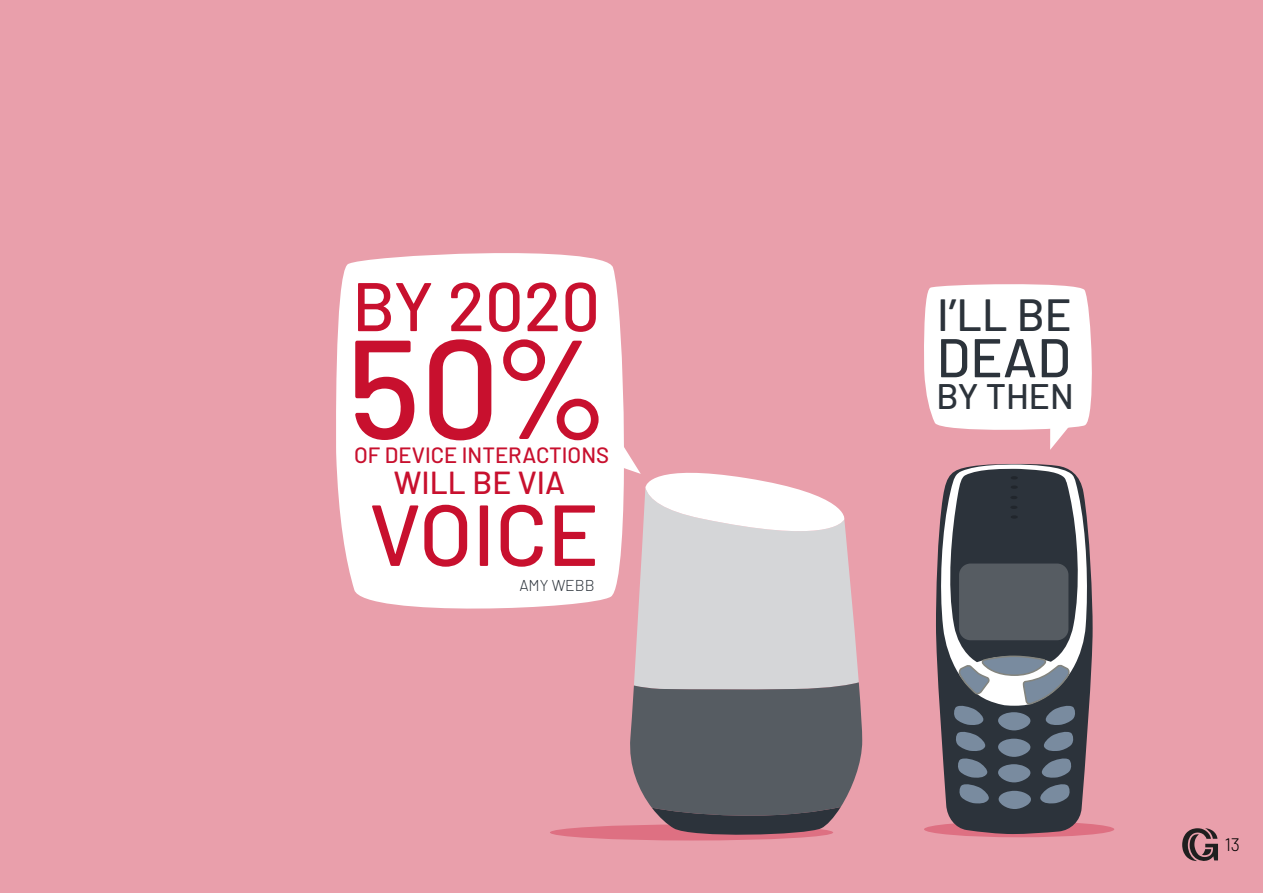
<style>
.page{position:relative;width:1263px;height:893px;background:#e99fab}
.page>*{position:absolute;margin:0;border:0;box-sizing:border-box;transform-origin:0 0}
.t1{font:500 140.4px "Barlow";color:#c8102e}
.t2{font:500 86.4px "Barlow";color:#c8102e}
.t3{font:500 68.7px "Barlow";color:#c8102e}
.t4{font:500 54.45px "Barlow";color:#2c333b}
.t5{font:500 45px "Barlow";color:#2c333b}
.t6{font:500 35.4px "Barlow";color:#2c333b}
.t7{font:500 31.8px "Barlow";color:#c8102e}
.t8{font:500 22.05px "Barlow";color:#c8102e}
.t9{font:300 18px "Barlow";color:#000}
.t10{font:300 15.75px "Barlow";color:#2c333b}
</style>
<div class="page">
<div style="left:924px;top:821px;width:190px;height:16px;background:#de7082;border-radius:50%"></div>
<svg style="left:936px;top:532px;width:156px;height:302px;fill:#2c333b"></svg>
<svg style="left:939px;top:464px;width:149px;height:345px;background:#5d626b"></svg>
<div style="left:550px;top:824px;width:283px;height:16px;background:#de7082;border-radius:50%"></div>
<div style="left:634px;top:544px;width:225px;height:138px;background:#d5d6d8"></div>
<svg style="left:631px;top:458px;width:216px;height:86px"></svg>
<svg style="left:628px;top:682px;width:234px;height:156px;background:#69636a"></svg>
<svg style="left:336px;top:253px;width:295px;height:356px;background:#fdf8f9"></svg>
<svg style="left:924px;top:284px;width:168px;height:166px;background:#fbeff1"></svg>
<svg style="left:1182px;top:828px;width:36px;height:33px"></svg>
<h3 class="t3" style="left:352px;top:264px;width:249px">BY 2020</h3>
<h1 class="t1" style="left:347px;top:301px;width:264px">50%</h1>
<p class="t8" style="left:354px;top:442px;width:256px">OF DEVICE INTERACTIONS</p>
<h3 class="t7" style="left:394px;top:463px;width:173px">WILL BE VIA</h3>
<h2 class="t2" style="left:369px;top:481px;width:232px">VOICE</h2>
<p class="t10" style="left:519px;top:576px;width:77px">AMY WEBB</p>
<h3 class="t5" style="left:937px;top:287px;width:136px">I’LL BE</h3>
<h3 class="t4" style="left:936px;top:324px;width:136px">DEAD</h3>
<h3 class="t6" style="left:936px;top:375px;width:139px">BY THEN</h3>
<p class="t9" style="left:1225px;top:833px;width:17px">13</p>
</div>
